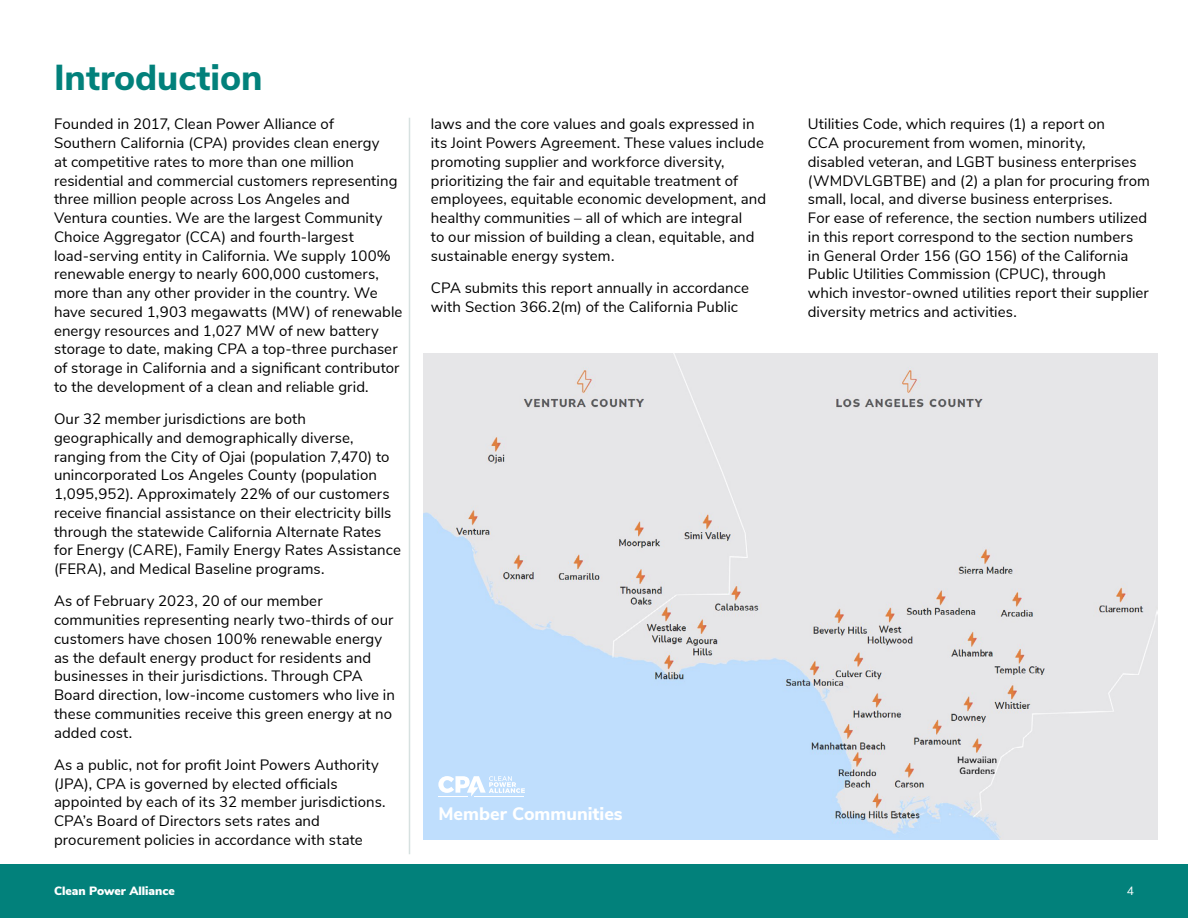
<style>
.page{position:relative;width:1188px;height:918px;background:#fff}
.page>*{position:absolute;margin:0;border:0;box-sizing:border-box;transform-origin:0 0}
.t1{font:800 36px "Nunito Sans";color:#02817b}
.t2{font:800 18px "Nunito Sans";color:#fff}
.t3{font:15px/18.8px "Nunito Sans";letter-spacing:.005em;color:#000}
.t4{font:900 12px "Nunito Sans";color:#fff}
.t5{font:12px "Nunito Sans";color:#fff}
</style>
<div class="page">
<div style="left:0;top:864px;width:1188px;height:54px;background:#02817b"></div>
<hr style="left:409px;top:118px;width:1px;height:736px;background:#d7e1e0">
<img style="left:423px;top:354px;width:735px;height:485px">
<svg style="left:438px;top:776px;width:87px;height:21px"></svg>
<h1 class="t1" style="left:54px;top:51px;width:210px">Introduction</h1>
<p class="t3" style="left:54px;top:114px;width:350px">Founded in 2017, Clean Power Alliance of<br>Southern California (CPA) provides clean energy<br>at competitive rates to more than one million residential and commercial customers representing three million people across Los Angeles and Ventura counties. We are the largest Community Choice Aggregator (CCA) and fourth-largest load-serving entity in California. We supply 100% renewable energy to nearly 600,000 customers, more than any other provider in the country. We have secured 1,903 megawatts (MW) of renewable energy resources and 1,027 MW of new battery storage to date, making CPA a top-three purchaser of storage in California and a significant contributor to the development of a clean and reliable grid.</p>
<p class="t3" style="left:54px;top:409px;width:348px">Our 32 member jurisdictions are both geographically and demographically diverse, ranging from the City of Ojai (population 7,470) to unincorporated Los Angeles County (population 1,095,952). Approximately 22% of our customers receive financial assistance on their electricity bills through the statewide California Alternate Rates for Energy (CARE), Family Energy Rates Assistance (FERA), and Medical Baseline programs.</p>
<p class="t3" style="left:54px;top:591px;width:342px">As of February 2023, 20 of our member communities representing nearly two-thirds of our customers have chosen 100% renewable energy as the default energy product for residents and businesses in their jurisdictions. Through CPA Board direction, low-income customers who live in these communities receive this green energy at no added cost.</p>
<p class="t3" style="left:54px;top:754px;width:333px">As a public, not for profit Joint Powers Authority (JPA), CPA is governed by elected officials appointed by each of its 32 member jurisdictions.<br>CPA’s Board of Directors sets rates and procurement policies in accordance with state</p>
<p class="t3" style="left:431px;top:114px;width:337px">laws and the core values and goals expressed in its Joint Powers Agreement. These values include promoting supplier and workforce diversity, prioritizing the fair and equitable treatment of employees, equitable economic development, and healthy communities – all of which are integral<br>to our mission of building a clean, equitable, and sustainable energy system.</p>
<p class="t3" style="left:431px;top:277px;width:320px">CPA submits this report annually in accordance with Section 366.2(m) of the California Public</p>
<p class="t2" style="left:438px;top:800px;width:186px">Member Communities</p>
<p class="t3" style="left:808px;top:114px;width:344px">Utilities Code, which requires (1) a report on<br>CCA procurement from women, minority,<br>disabled veteran, and LGBT business enterprises (WMDVLGBTBE) and (2) a plan for procuring from small, local, and diverse business enterprises.<br>For ease of reference, the section numbers utilized in this report correspond to the section numbers<br>in General Order 156 (GO 156) of the California Public Utilities Commission (CPUC), through which investor-owned utilities report their supplier diversity metrics and activities.</p>
<p class="t4" style="left:54px;top:882px;width:122px">Clean Power Alliance</p>
<p class="t5" style="left:1127px;top:882px;width:9px">4</p>
</div>
